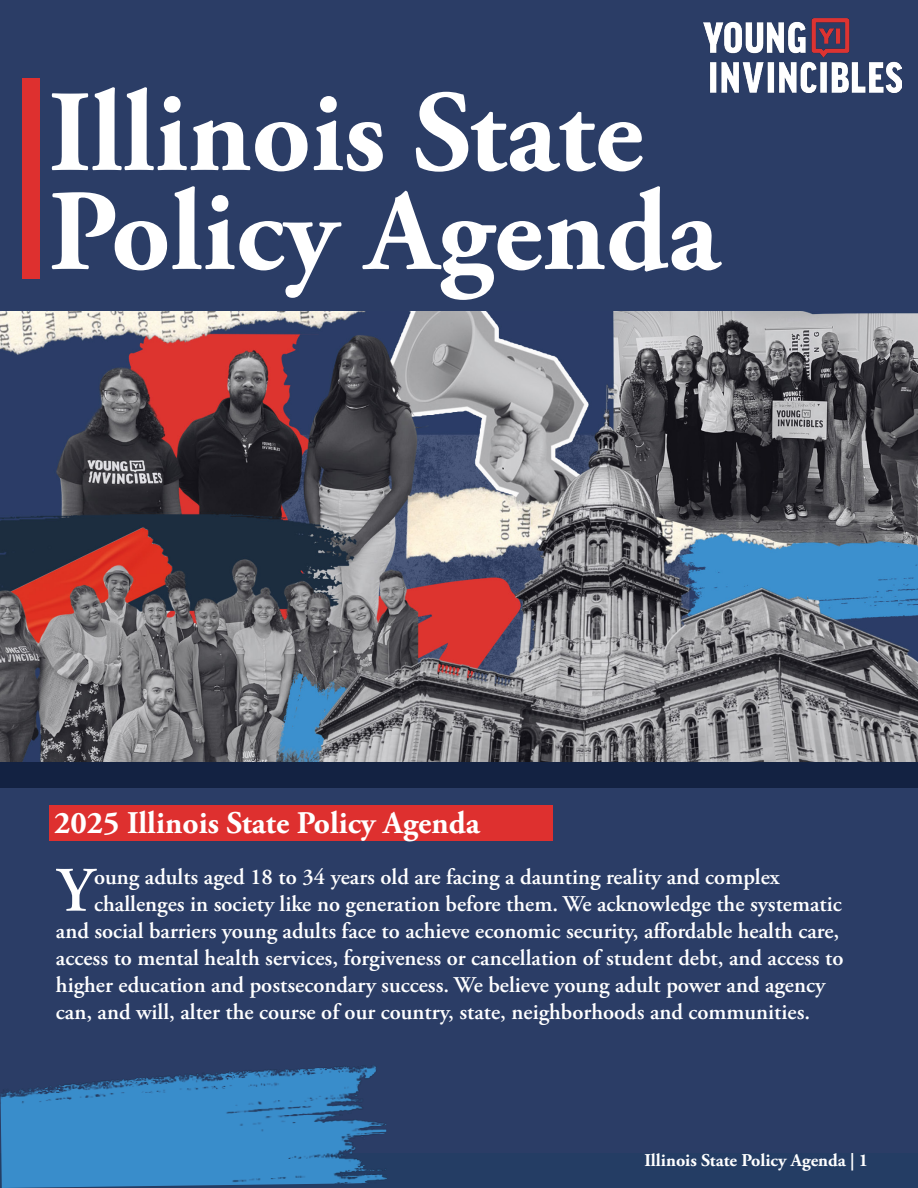
<style>
.page{position:relative;width:918px;height:1188px;background:#fff}
.page>*{position:absolute;margin:0;border:0;box-sizing:border-box;transform-origin:0 0}
.t1{font:700 115.5px/99px "Adobe Garamond Pro";color:#fff}
.t2{font:600 63.15px "Adobe Garamond Pro";color:#fff}
.t3{font:700 31.5px "Adobe Garamond Pro";color:#fff}
.t4{font:600 22.5px "Adobe Garamond Pro";color:#fff}
.t5{font:700 18px "Adobe Garamond Pro";color:#fff}
</style>
<div class="page">
<div style="left:0;top:1134px;width:918px;height:54px;background:#243d64"></div>
<div style="left:0;top:0;width:918px;height:1134px;background:#2b3d66"></div>
<img style="left:704px;top:19px;width:198px;height:74px">
<div style="left:22px;top:79px;width:18px;height:200px;background:#de302f"></div>
<div style="left:0;top:760px;width:917px;height:28px;background:#132242"></div>
<img style="left:0;top:311px;width:918px;height:450px">
<img style="left:0;top:1046px;width:387px;height:142px">
<div style="left:49px;top:805px;width:504px;height:36px;background:#de302f"></div>
<p class="t1" style="left:49px;top:86px;width:672px">Illinois State<br>Policy Agenda</p>
<p class="t3" style="left:54px;top:805px;width:427px">2025 Illinois State Policy Agenda</p>
<p class="t4" style="left:94px;top:864px;width:687px">oung adults aged 18 to 34 years old are facing a daunting reality and complex</p>
<p class="t4" style="left:94px;top:891px;width:749px">challenges in society like no generation before them. We acknowledge the systematic</p>
<p class="t4" style="left:56px;top:918px;width:785px">and social barriers young adults face to achieve economic security, affordable health care,</p>
<p class="t4" style="left:56px;top:945px;width:789px">access to mental health services, forgiveness or cancellation of student debt, and access to</p>
<p class="t4" style="left:56px;top:972px;width:771px">higher education and postsecondary success. We believe young adult power and agency</p>
<p class="t4" style="left:56px;top:999px;width:756px">can, and will, alter the course of our country, state, neighborhoods and communities.</p>
<p class="t2" style="left:57px;top:854px;width:39px">Y</p>
<p class="t5" style="left:644px;top:1149px;width:225px">Illinois State Policy Agenda | 1</p>
</div>
